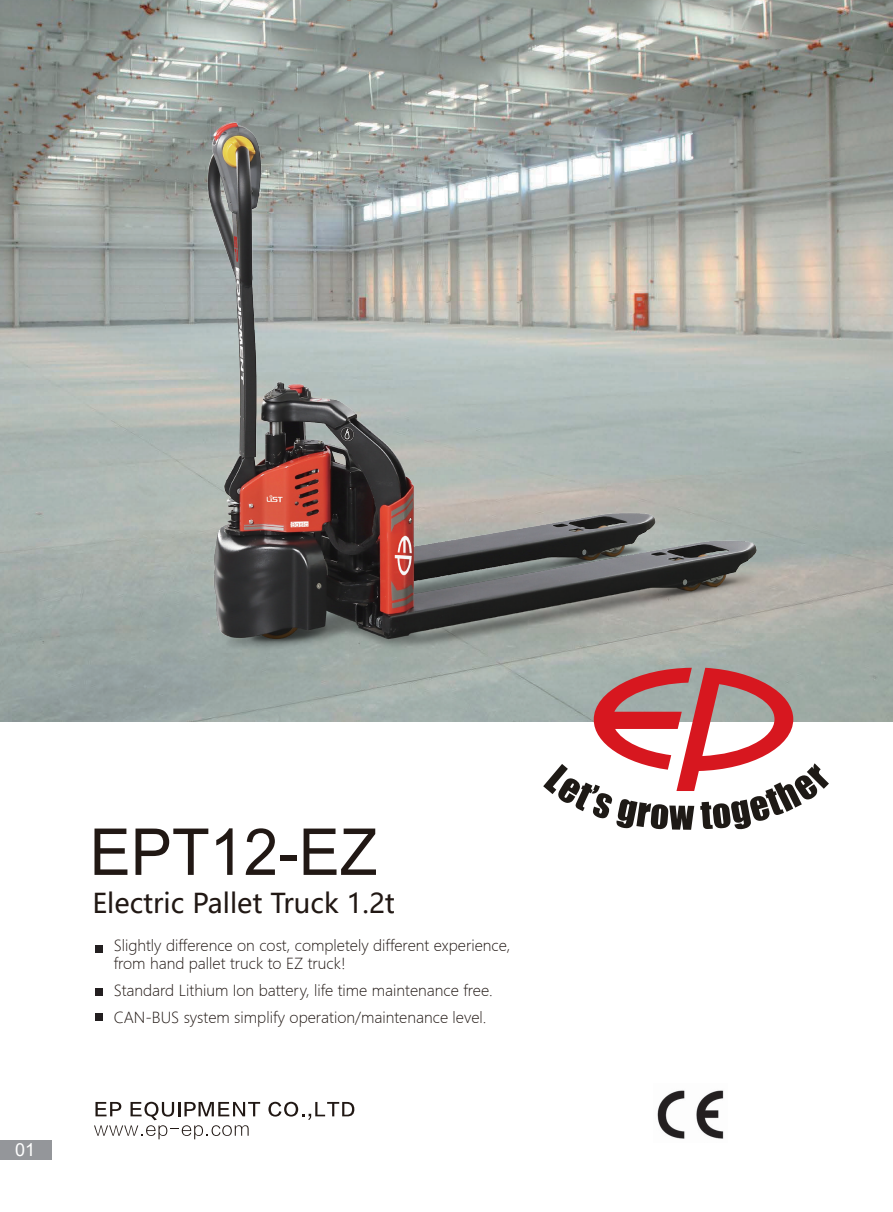
<style>
.page{position:relative;width:893px;height:1212px;background:#fff}
.page>*{position:absolute;margin:0;border:0;box-sizing:border-box;transform-origin:0 0}
.t1{font:64.65px "Arial";color:#211814;scale:.95 1}
.t2{font:27px "Microsoft Ya Hei";color:#211814}
.t3{font:18px "Arial";color:#fff}
.t4{font:300 15px/18px "Microsoft Ya Hei";color:#211814}
</style>
<div class="page">
<img style="left:0;top:0;width:893px;height:721px">
<svg style="left:268px;top:1102px;width:86px;height:18px"></svg>
<svg style="left:94px;top:1102px;width:166px;height:37px"></svg>
<img style="left:657px;top:1090px;width:67px;height:49px">
<div style="left:95px;top:945px;width:7px;height:7px;background:#231f20"></div>
<div style="left:95px;top:988px;width:7px;height:7px;background:#231f20"></div>
<div style="left:95px;top:1013px;width:7px;height:8px;background:#231f20"></div>
<svg style="left:543px;top:732px;width:286px;height:98px"></svg>
<img style="left:0;top:60px;width:892px;height:672px">
<div style="left:0;top:1140px;width:51px;height:20px;background:#94969a"></div>
<p class="t3" style="left:15px;top:1137px;width:22px">01</p>
<h1 class="t1" style="left:90px;top:808px;width:305px">EPT12-EZ</h1>
<h2 class="t2" style="left:92px;top:885px;width:304px">Electric Pallet Truck 1.2t</h2>
<p class="t4" style="left:114px;top:936px;width:398px">Slightly difference on cost, completely different experience, from hand pallet truck to EZ truck!</p>
<p class="t4" style="left:114px;top:976px;width:381px;line-height:27px">Standard Lithium Ion battery, life time maintenance free.<br>CAN-BUS system simplify operation/maintenance level.</p>
</div>
